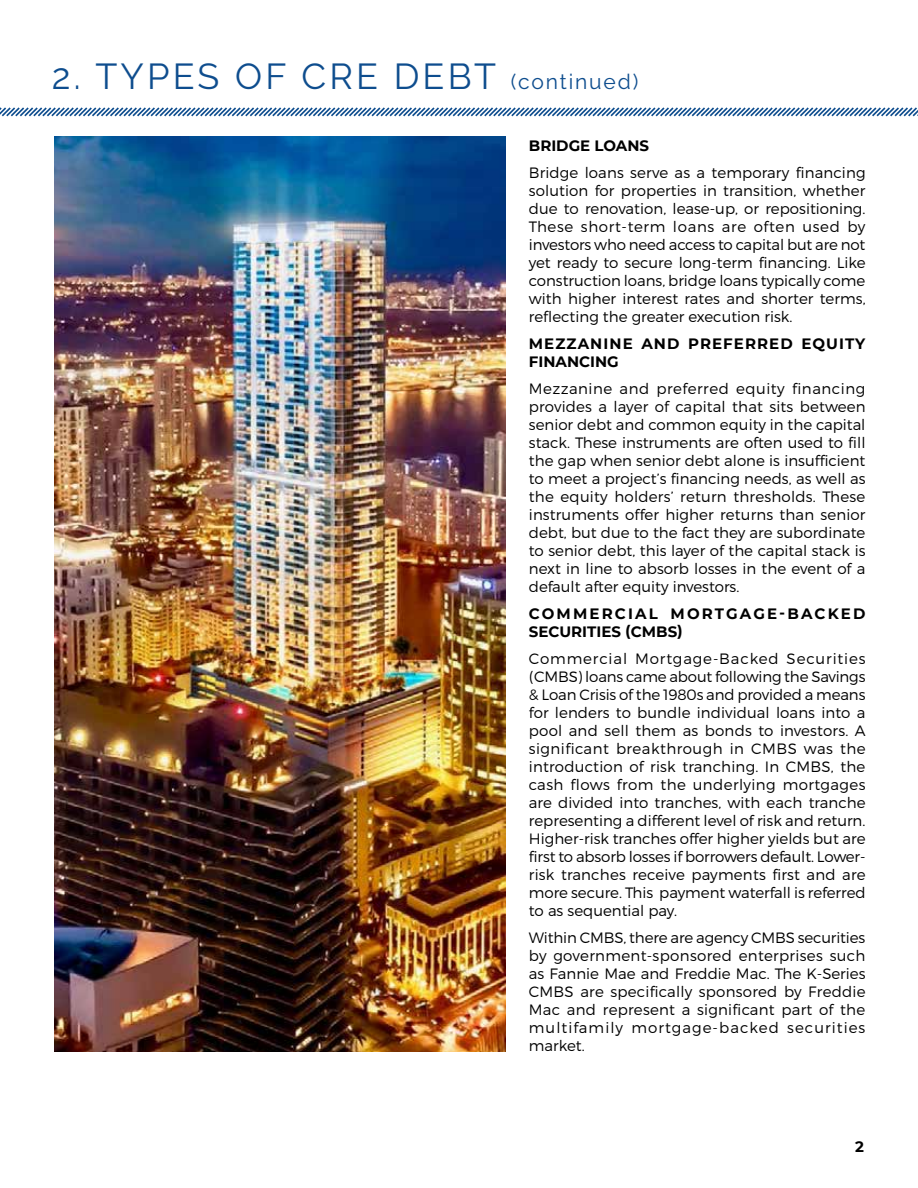
<style>
.page{position:relative;width:918px;height:1188px;background:#fff}
.page>*{position:absolute;margin:0;border:0;box-sizing:border-box;transform-origin:0 0}
.t1{font:36px "Raleway";letter-spacing:.09em;color:#0e4d8e}
.t2{font:300 15px/18px "Montserrat";color:#000;text-align:justify}
.t3{font:700 15px/18px "Montserrat";letter-spacing:.135em;color:#000}
.t4{font:700 15px/18px "Montserrat";letter-spacing:.07em;color:#000}
.t5{font:700 15px "Montserrat";color:#000}
.s1{font-size:21px}
</style>
<div class="page">
<svg style="left:0;top:107px;width:918px;height:10px"></svg>
<img style="left:54px;top:137px;width:452px;height:914px">
<h1 class="t1" style="left:52px;top:55px;width:588px">2. TYPES OF CRE DEBT <span class="s1">(continued)</span></h1>
<p class="t5" style="left:529px;top:135px;width:122px">BRIDGE LOANS</p>
<p class="t2" style="left:529px;top:164px;width:338px">Bridge loans serve as a temporary financing solution for properties in transition, whether due to renovation, lease-up, or repositioning.<br>These short-term loans are often used by investors who need access to capital but are not yet ready to secure long-term financing. Like construction loans, bridge loans typically come with higher interest rates and shorter terms, reflecting the greater execution risk.</p>
<p class="t4" style="left:529px;top:334px;width:338px">MEZZANINE AND PREFERRED EQUITY<br>FINANCING</p>
<p class="t2" style="left:529px;top:380px;width:338px">Mezzanine and preferred equity financing provides a layer of capital that sits between senior debt and common equity in the capital stack. These instruments are often used to fill the gap when senior debt alone is insufficient to meet a project’s financing needs, as well as the equity holders’ return thresholds. These instruments offer higher returns than senior debt, but due to the fact they are subordinate to senior debt, this layer of the capital stack is next in line to absorb losses in the event of a default after equity investors.</p>
<p class="t3" style="left:529px;top:604px;width:338px">COMMERCIAL MORTGAGE-BACKED<br>SECURITIES (CMBS)</p>
<p class="t2" style="left:529px;top:650px;width:338px">Commercial Mortgage-Backed Securities (CMBS) loans came about following the Savings &amp; Loan Crisis of the 1980s and provided a means for lenders to bundle individual loans into a pool and sell them as bonds to investors. A significant breakthrough in CMBS was the introduction of risk tranching. In CMBS, the cash flows from the underlying mortgages are divided into tranches, with each tranche representing a different level of risk and return.<br>Higher-risk tranches offer higher yields but are first to absorb losses if borrowers default. Lower&shy;risk tranches receive payments first and are more secure. This payment waterfall is referred to as sequential pay.</p>
<p class="t2" style="left:529px;top:929px;width:338px">Within CMBS, there are agency CMBS securities by government-sponsored enterprises such as Fannie Mae and Freddie Mac. The K-Series CMBS are specifically sponsored by Freddie Mac and represent a significant part of the multifamily mortgage-backed securities market.</p>
<p class="t4" style="left:855px;top:1136px;width:10px">2</p>
</div>
